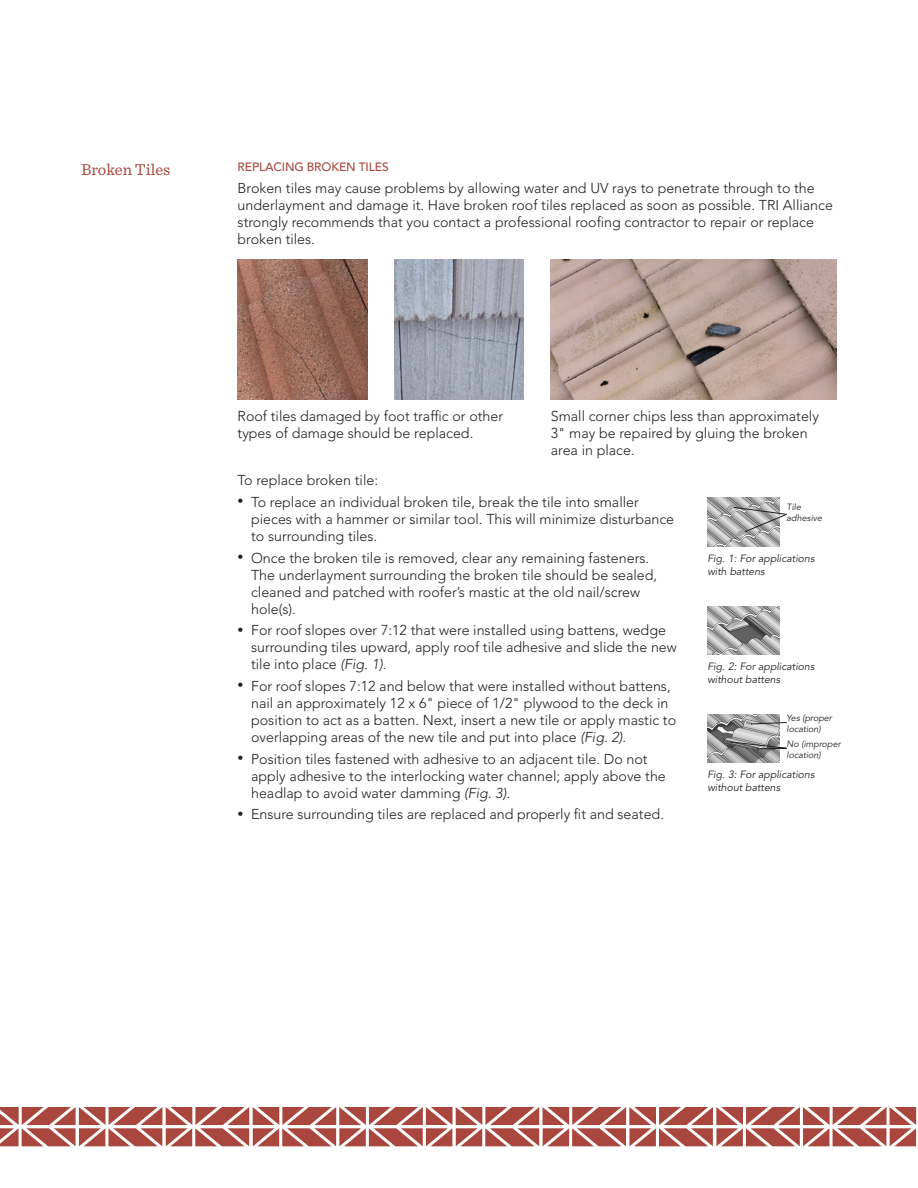
<style>
.page{position:relative;width:918px;height:1188px;background:#fff}
.page>*{position:absolute;margin:0;border:0;box-sizing:border-box;transform-origin:0 0}
.t1{font:16.5px "Sentinel";color:#a9473e}
.t2{font:300 14.25px/17.1px "Avenir";color:#231f20}
.t3{font:500 12px "Avenir";letter-spacing:-.01em;color:#a9473e}
.t4{font:italic 10.5px/12.6px "Avenir";color:#231f20}
.t5{font:italic 9px/10.8px "Avenir";color:#231f20}
.s1{font-size:12px}
.s2{font-style:italic}
</style>
<div class="page">
<svg style="left:0;top:1107px;width:916px;height:39px"></svg>
<img style="left:394px;top:260px;width:130px;height:139px">
<img style="left:238px;top:260px;width:129px;height:139px">
<img style="left:551px;top:260px;width:286px;height:139px">
<img style="left:707px;top:498px;width:73px;height:48px">
<img style="left:707px;top:606px;width:73px;height:49px">
<img style="left:707px;top:714px;width:73px;height:49px">
<svg style="left:750px;top:722px;width:37px;height:3px"></svg>
<svg style="left:729px;top:741px;width:58px;height:9px"></svg>
<svg style="left:733px;top:506px;width:54px;height:27px"></svg>
<p class="t1" style="left:81px;top:157px;width:91px">Broken Tiles</p>
<p class="t3" style="left:238px;top:160px;width:153px">REPLACING BROKEN TILES</p>
<p class="t2" style="left:238px;top:179px;width:597px">Broken tiles may cause problems by allowing water and UV rays to penetrate through to the underlayment and damage it. Have broken roof tiles replaced as soon as possible. TRI Alliance strongly recommends that you contact a professional roofing contractor to repair or replace broken tiles.</p>
<p class="t2" style="left:238px;top:407px;width:267px">Roof tiles damaged by foot traffic or other types of damage should be replaced.</p>
<p class="t2" style="left:551px;top:407px;width:270px">Small corner chips less than approximately<br>3" may be repaired by gluing the broken area in place.</p>
<p class="t2" style="left:238px;top:472px;width:142px">To replace broken tile:</p>
<p class="t2" style="left:251px;top:493px;width:425px;text-indent:-14px"><span class="s1">•</span> To replace an individual broken tile, break the tile into smaller pieces with a hammer or similar tool. This will minimize disturbance to surrounding tiles.</p>
<p class="t2" style="left:251px;top:549px;width:408px;text-indent:-14px"><span class="s1">•</span> Once the broken tile is removed, clear any remaining fasteners.<br>The underlayment surrounding the broken tile should be sealed, cleaned and patched with roofer’s mastic at the old nail/screw hole(s).</p>
<p class="t2" style="left:251px;top:622px;width:427px;text-indent:-14px"><span class="s1">•</span> For roof slopes over 7:12 that were installed using battens, wedge surrounding tiles upward, apply roof tile adhesive and slide the new tile into place <span class="s2">(Fig. 1)</span>.</p>
<p class="t2" style="left:251px;top:677px;width:427px;text-indent:-14px"><span class="s1">•</span> For roof slopes 7:12 and below that were installed without battens, nail an approximately 12 x 6" piece of 1/2" plywood to the deck in position to act as a batten. Next, insert a new tile or apply mastic to overlapping areas of the new tile and put into place <span class="s2">(Fig. 2)</span>.</p>
<p class="t2" style="left:251px;top:750px;width:416px;text-indent:-14px"><span class="s1">•</span> Position tiles fastened with adhesive to an adjacent tile. Do not apply adhesive to the interlocking water channel; apply above the headlap to avoid water damming <span class="s2">(Fig. 3)</span>.</p>
<p class="t2" style="left:238px;top:806px;width:428px"><span class="s1">•</span> Ensure surrounding tiles are replaced and properly fit and seated.</p>
<p class="t5" style="left:787px;top:502px;width:37px">Tile adhesive</p>
<p class="t4" style="left:707px;top:552px;width:109px">Fig. 1: For applications with battens</p>
<p class="t4" style="left:707px;top:661px;width:109px">Fig. 2: For applications without battens</p>
<p class="t5" style="left:787px;top:713px;width:47px">Yes (proper location)</p>
<p class="t5" style="left:787px;top:739px;width:56px">No (improper location)</p>
<p class="t4" style="left:707px;top:769px;width:109px">Fig. 3: For applications without battens</p>
</div>
